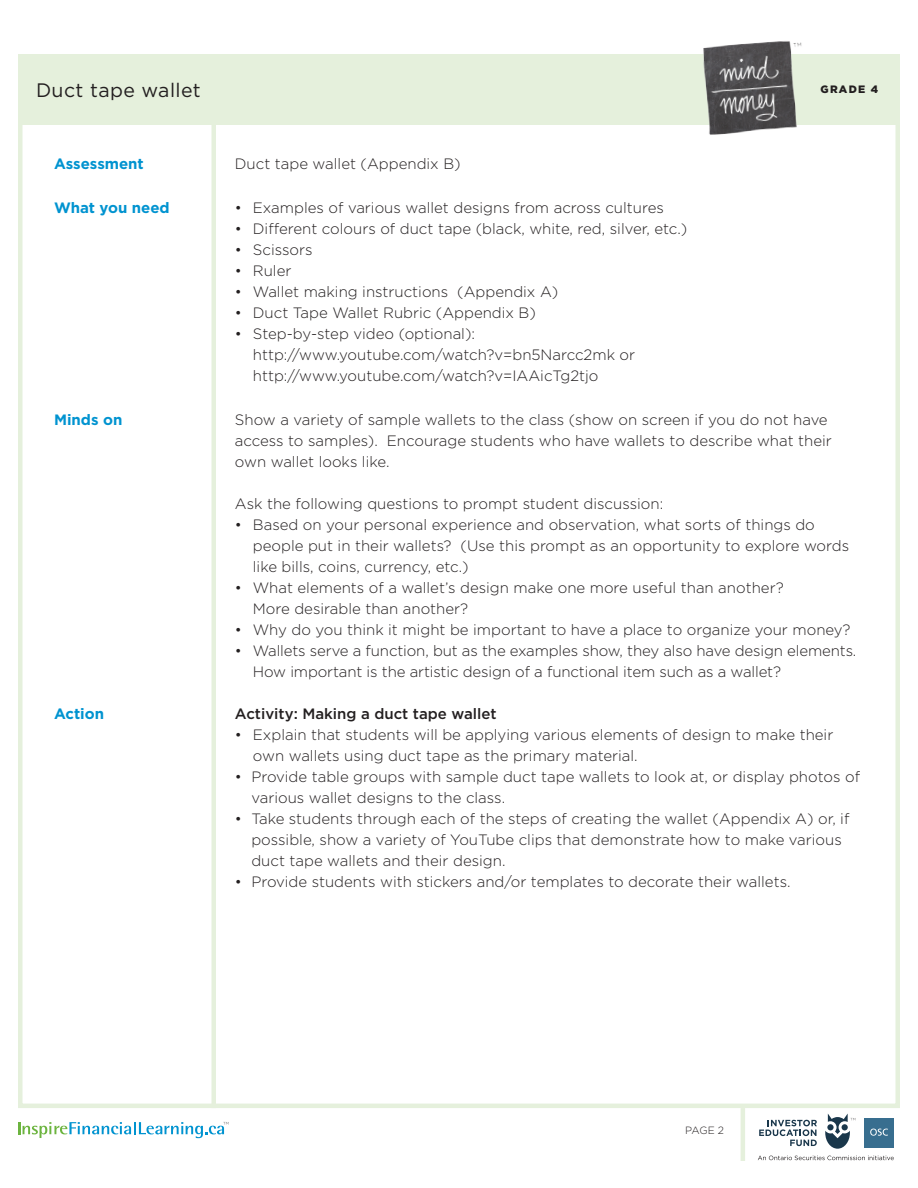
<style>
.page{position:relative;width:918px;height:1188px;background:#fff}
.page>*{position:absolute;margin:0;border:0;box-sizing:border-box;transform-origin:0 0}
.t1{font:19.5px "Gotham";letter-spacing:.02em;color:#231f20}
.Body_Bullets_no_para{font:300 15px/21px "Gotham";color:#231f20}
.Body{font:300 15px/21px "Gotham";color:#231f20}
.Body___space_after{font:300 15px/21px "Gotham";color:#231f20}
.Heading{font:700 15px "Gotham";color:#0093d0}
.Body_Bullets_no_para-2{font:500 15px "Gotham";color:#231f20}
.t2{font:900 10.65px "Gotham";letter-spacing:.12em;color:#231f20}
.t3{font:300 10.5px "Gotham";color:#231f20}
</style>
<div class="page">
<svg style="left:759px;top:1120px;width:58px;height:26px"></svg>
<svg style="left:825px;top:1114px;width:30px;height:35px"></svg>
<div style="left:864px;top:1118px;width:30px;height:30px;background:#386e8f"></div>
<svg style="left:870px;top:1129px;width:18px;height:7px"></svg>
<svg style="left:758px;top:1156px;width:136px;height:4px"></svg>
<hr style="left:741px;top:1108px;width:4px;height:53px;background:#e5f0dc">
<svg style="left:18px;top:1122px;width:210px;height:16px"></svg>
<hr style="left:212px;top:82px;width:4px;height:1026px;background:#e5f0dc">
<div style="left:18px;top:54px;width:882px;height:70px;background:#e5f0dc"></div>
<img style="left:696px;top:41px;width:118px;height:94px">
<h1 class="t1" style="left:36px;top:78px;width:166px">Duct tape wallet</h1>
<p class="t2" style="left:821px;top:82px;width:59px">GRADE 4</p>
<p class="Heading" style="left:54px;top:153px;width:91px">Assessment</p>
<p class="Body___space_after" style="left:235px;top:152px;width:227px">Duct tape wallet (Appendix B)</p>
<p class="Heading" style="left:54px;top:198px;width:117px">What you need</p>
<p class="Body_Bullets_no_para" style="left:235px;top:197px;width:431px">• Examples of various wallet designs from across cultures</p>
<p class="Body_Bullets_no_para" style="left:235px;top:218px;width:454px">• Different colours of duct tape (black, white, red, silver, etc.)</p>
<p class="Body_Bullets_no_para" style="left:235px;top:239px;width:79px">• Scissors</p>
<p class="Body_Bullets_no_para" style="left:235px;top:260px;width:58px">• Ruler</p>
<p class="Body_Bullets_no_para" style="left:235px;top:281px;width:325px">• Wallet making instructions (Appendix A)</p>
<p class="Body_Bullets_no_para" style="left:235px;top:302px;width:303px">• Duct Tape Wallet Rubric (Appendix B)</p>
<p class="Body_Bullets_no_para" style="left:253px;top:323px;width:384px;text-indent:-18px">• Step-by-step video (optional): http://www.youtube.com/watch?v=bn5Narcc2mk or http://www.youtube.com/watch?v=IAAicTg2tjo</p>
<p class="Heading" style="left:54px;top:410px;width:70px">Minds on</p>
<p class="Body___space_after" style="left:235px;top:409px;width:598px">Show a variety of sample wallets to the class (show on screen if you do not have access to samples). Encourage students who have wallets to describe what their own wallet looks like.</p>
<p class="Body" style="left:235px;top:493px;width:430px">Ask the following questions to prompt student discussion:</p>
<p class="Body_Bullets_no_para" style="left:253px;top:514px;width:598px;text-indent:-18px">• Based on your personal experience and observation, what sorts of things do people put in their wallets? (Use this prompt as an opportunity to explore words like bills, coins, currency, etc.)</p>
<p class="Body_Bullets_no_para" style="left:253px;top:577px;width:532px;text-indent:-18px">• What elements of a wallet’s design make one more useful than another?<br>More desirable than another?</p>
<p class="Body_Bullets_no_para" style="left:235px;top:619px;width:617px">• Why do you think it might be important to have a place to organize your money?</p>
<p class="Body_Bullets_no_para" style="left:253px;top:640px;width:605px;text-indent:-18px">• Wallets serve a function, but as the examples show, they also have design elements.<br>How important is the artistic design of a functional item such as a wallet?</p>
<p class="Body_Bullets_no_para-2" style="left:235px;top:704px;width:263px">Activity: Making a duct tape wallet</p>
<p class="Body_Bullets_no_para" style="left:253px;top:724px;width:582px;text-indent:-18px">• Explain that students will be applying various elements of design to make their own wallets using duct tape as the primary material.</p>
<p class="Body" style="left:251px;top:766px;width:610px;text-indent:-16px">• Provide table groups with sample duct tape wallets to look at, or display photos of various wallet designs to the class.</p>
<p class="Body" style="left:251px;top:808px;width:600px;text-indent:-16px">• Take students through each of the steps of creating the wallet (Appendix A) or, if possible, show a variety of YouTube clips that demonstrate how to make various duct tape wallets and their design.</p>
<p class="Body" style="left:235px;top:871px;width:557px">• Provide students with stickers and/or templates to decorate their wallets.</p>
<p class="Heading" style="left:54px;top:704px;width:52px">Action</p>
<p class="t3" style="left:685px;top:1124px;width:40px">PAGE 2</p>
</div>
